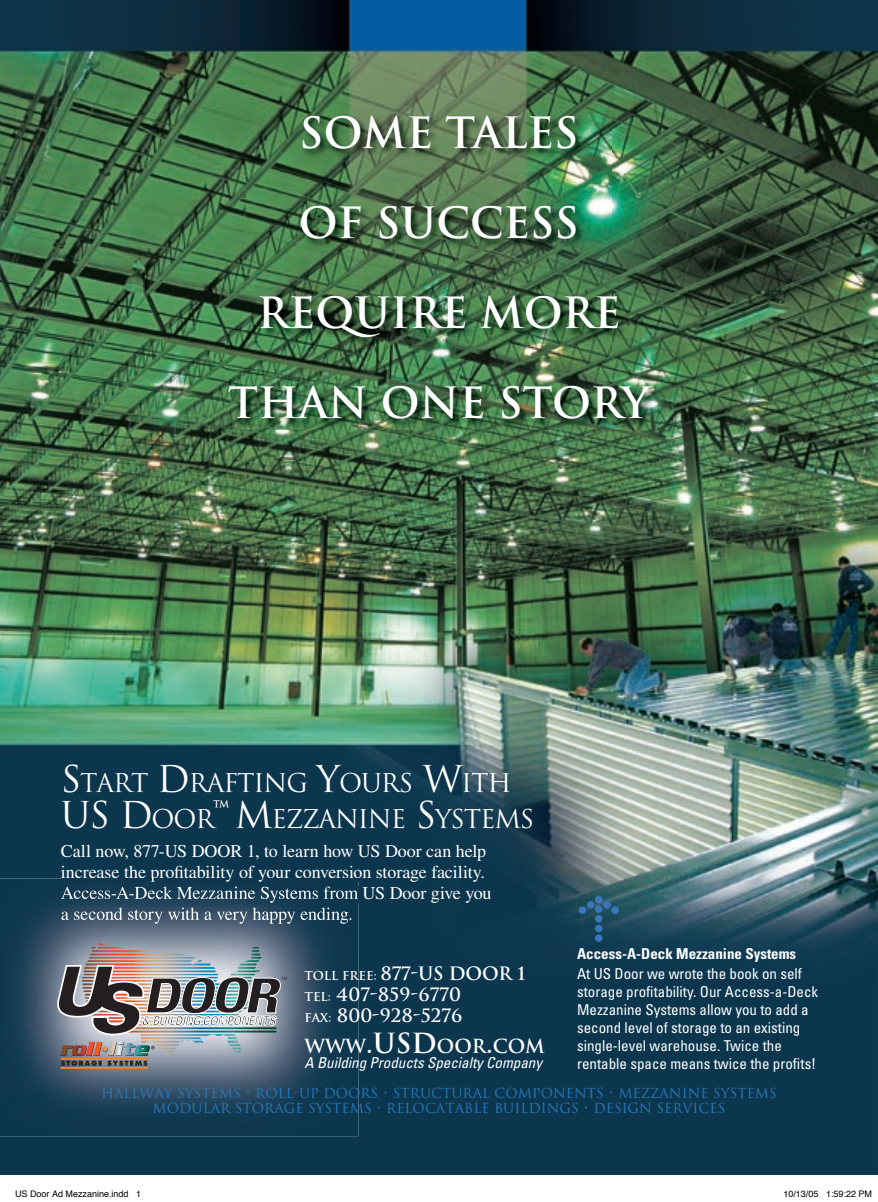
<style>
.page{position:relative;width:878px;height:1202px;background:#fff}
.page>*{position:absolute;margin:0;border:0;box-sizing:border-box;transform-origin:0 0}
.t1{font:700 42px/90px "Trajan";color:#fff;text-align:center}
.t2{font:36px "Trajan";color:#fff}
.t3{font:25.2px "Trajan";letter-spacing:-.045em;color:#fff}
.t4{font:700 18.9px "Trajan";color:#fff}
.t5{font:18px/21px "Times";letter-spacing:-.005em;color:#fff}
.t6{font:700 18px/21px "Trajan";color:#fff}
.t7{font:condensed 15px/18px "Univers";color:#fff}
.t8{font:italic condensed 15px "Univers";color:#fff}
.t9{font:700 condensed 15px "Univers";color:#fff}
.t10{font:13.5px/15px "Trajan";color:#287bbe;text-align:center}
.t11{font:9px "Helvetica";color:#000}
.s1{font-size:36px}
.s2{font-size:25.2px}
.s3{font-size:12px}
.s4{font-size:27px}
</style>
<div class="page">
<img style="left:0;top:0;width:878px;height:1174px">
<img style="left:226px;top:113px;width:435px;height:317px">
<img style="left:0;top:878px;width:358px;height:258px">
<img style="left:61px;top:878px;width:297px;height:3px">
<img style="left:61px;top:886px;width:297px;height:16px">
<img style="left:61px;top:907px;width:290px;height:16px">
<hr style="left:61px;top:1066px;width:87px;height:2px;background:#f58220">
<img style="left:57px;top:943px;width:230px;height:122px">
<div style="left:595px;top:934px;width:7px;height:7px;background:#3778bd;border-radius:50%"></div>
<div style="left:595px;top:924px;width:7px;height:8px;background:#3778bd;border-radius:50%"></div>
<div style="left:595px;top:915px;width:7px;height:7px;background:#3778bd;border-radius:50%"></div>
<div style="left:595px;top:905px;width:7px;height:8px;background:#3778bd;border-radius:50%"></div>
<div style="left:595px;top:895px;width:7px;height:8px;background:#3778bd;border-radius:50%"></div>
<div style="left:587px;top:901px;width:7px;height:7px;background:#3778bd;border-radius:50%"></div>
<div style="left:578px;top:906px;width:8px;height:8px;background:#3778bd;border-radius:50%"></div>
<div style="left:603px;top:901px;width:7px;height:7px;background:#3778bd;border-radius:50%"></div>
<div style="left:611px;top:906px;width:7px;height:8px;background:#3778bd;border-radius:50%"></div>
<h1 class="t1" style="left:228px;top:88px;width:423px">SOME TALES<br>OF SUCCESS<br>REQUIRE MORE<br>THAN ONE STORY</h1>
<h3 class="t3" style="left:61px;top:767px;width:452px"><span class="s1">S</span>TART <span class="s1">D</span>RAFTING <span class="s1">Y</span>OURS <span class="s1">W</span>ITH</h3>
<h2 class="t2" style="left:61px;top:793px;width:155px">US D<span class="s2">OOR</span></h2>
<h3 class="t3" style="left:213px;top:803px;width:322px"><sup>™</sup> <span class="s1">M</span>EZZANINE <span class="s1">S</span>YSTEMS</h3>
<p class="t5" style="left:61px;top:840px;width:427px">Call now, 877-US DOOR 1, to learn how US Door can help increase the profitability of your conversion storage facility.</p>
<p class="t9" style="left:577px;top:944px;width:221px">Access-A-Deck Mezzanine Systems</p>
<p class="t7" style="left:577px;top:964px;width:243px">At US Door we wrote the book on self storage profitability. Our Access-a-Deck Mezzanine Systems allow you to add a second level of storage to an existing single-level warehouse. Twice the rentable space means twice the profits!</p>
<p class="t6" style="left:304px;top:962px;width:222px"><span class="s3">TOLL FREE:</span> 877-US DOOR 1<br><span class="s3">TEL:</span> 407-859-6770<br><span class="s3">FAX:</span> 800-928-5276</p>
<p class="t4" style="left:304px;top:1034px;width:242px">WWW<span class="s4">.USD</span>OOR<span class="s4">.</span>COM</p>
<p class="t8" style="left:304px;top:1053px;width:239px">A Building Products Specialty Company</p>
<p class="t10" style="left:101px;top:1085px;width:677px">HALLWAY SYSTEMS • ROLL-UP DOORS • STRUCTURAL COMPONENTS • MEZZANINE SYSTEMS<br>MODULAR STORAGE SYSTEMS • RELOCATABLE BUILDINGS • DESIGN SERVICES</p>
<p class="t11" style="left:15px;top:1188px;width:128px">US Door Ad Mezzanine.indd 1</p>
<p class="t11" style="left:783px;top:1188px;width:90px">10/13/05 1:59:22 PM</p>
</div>
